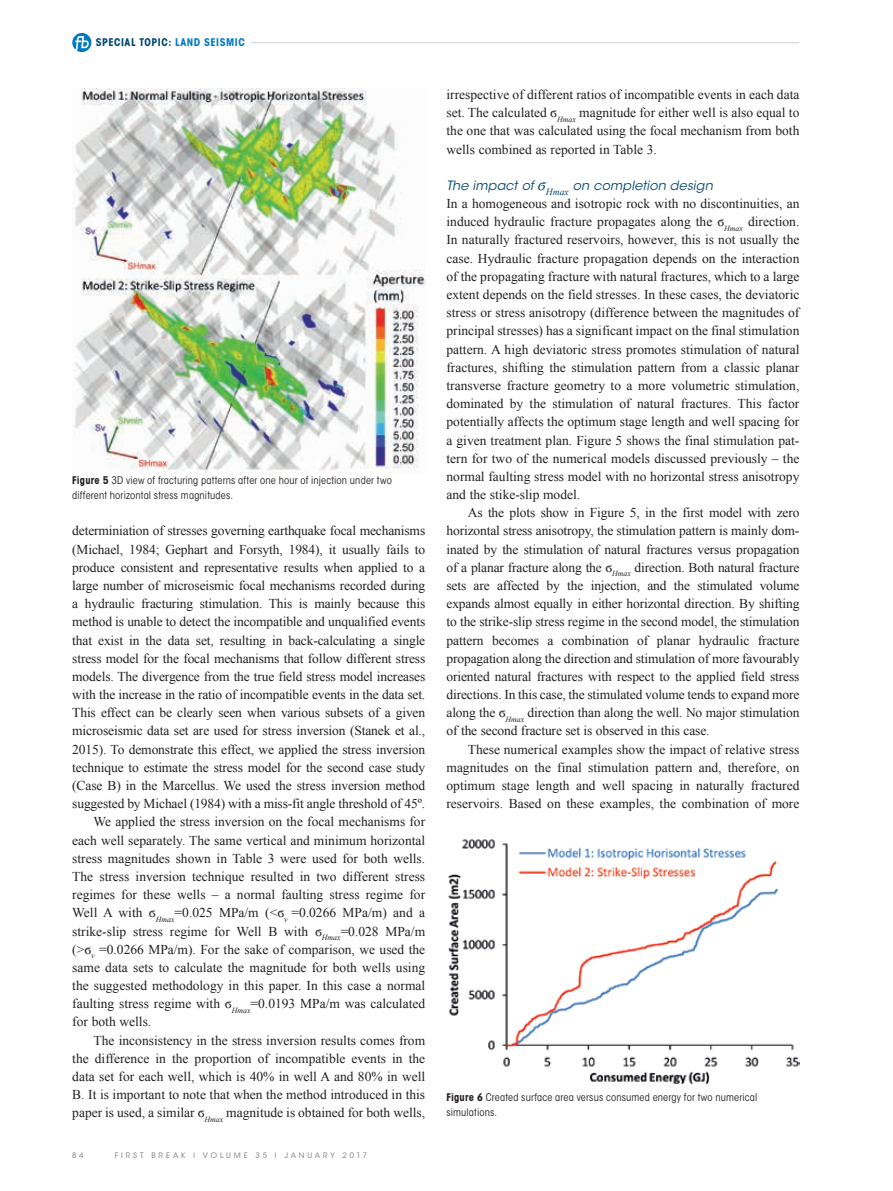
<style>
.page{position:relative;width:893px;height:1191px;background:#fff}
.page>*{position:absolute;margin:0;border:0;box-sizing:border-box;transform-origin:0 0}
._00-FB_BODY_indent{font:13.5px/18.1px "Times New Roman";color:#231f20;text-align:justify}
._00-FB_BODY{font:13.5px/18.1px "Times New Roman";color:#231f20;text-align:justify}
._03-HEADER_3{font:italic 12.75px "ITC Avant Garde Std";letter-spacing:.015em;color:#004670}
._06-CAPTION_black{font:condensed 10.5px/15px "ITC Avant Garde Std";letter-spacing:.015em;color:#231f20}
.t1{font:700 condensed 10.5px "ITC Avant Garde Std";letter-spacing:.055em;color:#004670}
.t2{font:7.5px "ITC Avant Garde Std";letter-spacing:.385em;color:#787a7d}
.s1{color:#007ac2}
.s2{font-weight:700}
.s3{color:#1c8acb}
.s4{font-family:"Times New Roman";font-size:16.5px}
</style>
<div class="page">
<hr style="left:251px;top:42px;width:548px;height:1px;background:#d1d2d4">
<svg style="left:72px;top:33px;width:19px;height:19px"></svg>
<img style="left:72px;top:88px;width:353px;height:385px">
<img style="left:448px;top:839px;width:351px;height:245px">
<p class="t1" style="left:96px;top:36px;width:151px">SPECIAL TOPIC: <span class="s1">LAND SEISMIC</span></p>
<p class="_06-CAPTION_black" style="left:72px;top:473px;width:321px"><span class="s2">Figure 5</span> 3D view of fracturing patterns after one hour of injection under two different horizontal stress magnitudes.</p>
<p class="_00-FB_BODY_indent" style="left:72px;top:521px;width:355px">determiniation of stresses governing earthquake focal mechanisms (Michael, 1984; Gephart and Forsyth, 1984), it usually fails to produce consistent and representative results when applied to a large number of microseismic focal mechanisms recorded during a hydraulic fracturing stimulation. This is mainly because this method is unable to detect the incompatible and unqualified events that exist in the data set, resulting in back-calculating a single stress model for the focal mechanisms that follow different stress models. The divergence from the true field stress model increases with the increase in the ratio of incompatible events in the data set.<br>This effect can be clearly seen when various subsets of a given microseismic data set are used for stress inversion (Stanek et al., 2015). To demonstrate this effect, we applied the stress inversion technique to estimate the stress model for the second case study (Case B) in the Marcellus. We used the stress inversion method suggested by Michael (1984) with a miss-fit angle threshold of 45º.</p>
<p class="_00-FB_BODY_indent" style="left:72px;top:812px;width:354px;text-indent:21px">We applied the stress inversion on the focal mechanisms for each well separately. The same vertical and minimum horizontal stress magnitudes shown in Table 3 were used for both wells.<br>The stress inversion technique resulted in two different stress regimes for these wells – a normal faulting stress regime for Well A with ϭ<sub>Hmax</sub>=0.025 MPa/m (&lt;ϭ<sub>v</sub> =0.0266 MPa/m) and a strike-slip stress regime for Well B with ϭ<sub>Hmax</sub>=0.028 MPa/m (&gt;ϭ<sub>v</sub> =0.0266 MPa/m). For the sake of comparison, we used the same data sets to calculate the magnitude for both wells using the suggested methodology in this paper. In this case a normal faulting stress regime with ϭ<sub>Hmax</sub>=0.0193 MPa/m was calculated for both wells.</p>
<p class="_00-FB_BODY_indent" style="left:72px;top:1030px;width:354px;text-indent:21px">The inconsistency in the stress inversion results comes from the difference in the proportion of incompatible events in the data set for each well, which is 40% in well A and 80% in well B. It is important to note that when the method introduced in this paper is used, a similar ϭ<sub>Hmax</sub> magnitude is obtained for both wells,</p>
<p class="t2" style="left:72px;top:1151px;width:13px">8 4</p>
<p class="t2" style="left:115px;top:1151px;width:254px">FIRST BREAK I VOLUME 35 <span class="s3">I</span> JANUARY 2017</p>
<p class="_00-FB_BODY_indent" style="left:446px;top:85px;width:354px">irrespective of different ratios of incompatible events in each data set. The calculated ϭ<sub>Hmax</sub> magnitude for either well is also equal to the one that was calculated using the focal mechanism from both wells combined as reported in Table 3.</p>
<p class="_03-HEADER_3" style="left:446px;top:178px;width:268px">The impact of <span class="s4">ϭ</span><sub>Hmax</sub> on completion design</p>
<p class="_00-FB_BODY" style="left:446px;top:194px;width:354px">In a homogeneous and isotropic rock with no discontinuities, an induced hydraulic fracture propagates along the ϭ<sub>Hmax</sub> direction.<br>In naturally fractured reservoirs, however, this is not usually the case. Hydraulic fracture propagation depends on the interaction of the propagating fracture with natural fractures, which to a large extent depends on the field stresses. In these cases, the deviatoric stress or stress anisotropy (difference between the magnitudes of principal stresses) has a significant impact on the final stimulation pattern. A high deviatoric stress promotes stimulation of natural fractures, shifting the stimulation pattern from a classic planar transverse fracture geometry to a more volumetric stimulation, dominated by the stimulation of natural fractures. This factor potentially affects the optimum stage length and well spacing for a given treatment plan. Figure 5 shows the final stimulation pat&shy;tern for two of the numerical models discussed previously – the normal faulting stress model with no horizontal stress anisotropy and the stike-slip model.</p>
<p class="_00-FB_BODY_indent" style="left:446px;top:503px;width:355px;text-indent:21px">As the plots show in Figure 5, in the first model with zero horizontal stress anisotropy, the stimulation pattern is mainly dom&shy;inated by the stimulation of natural fractures versus propagation of a planar fracture along the ϭ<sub>Hmax</sub> direction. Both natural fracture sets are affected by the injection, and the stimulated volume expands almost equally in either horizontal direction. By shifting to the strike-slip stress regime in the second model, the stimulation pattern becomes a combination of planar hydraulic fracture propagation along the direction and stimulation of more favourably oriented natural fractures with respect to the applied field stress directions. In this case, the stimulated volume tends to expand more along the ϭ<sub>Hmax</sub> direction than along the well. No major stimulation of the second fracture set is observed in this case.</p>
<p class="_00-FB_BODY_indent" style="left:446px;top:740px;width:354px;text-indent:21px">These numerical examples show the impact of relative stress magnitudes on the final stimulation pattern and, therefore, on optimum stage length and well spacing in naturally fractured reservoirs. Based on these examples, the combination of more</p>
<p class="_06-CAPTION_black" style="left:446px;top:1090px;width:312px"><span class="s2">Figure 6</span> Created surface area versus consumed energy for two numerical simulations.</p>
</div>
